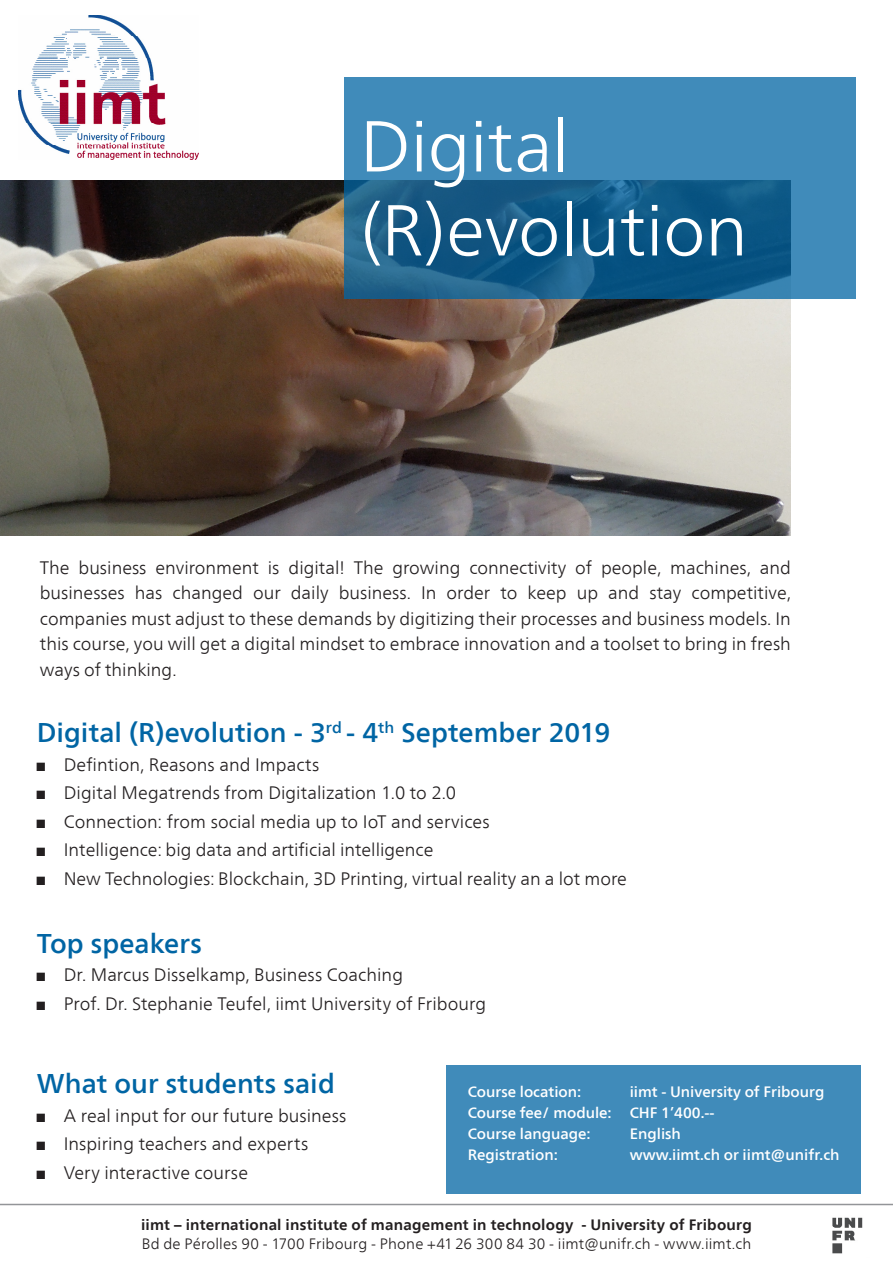
<style>
.page{position:relative;width:893px;height:1263px;background:#fff}
.page>*{position:absolute;margin:0;border:0;box-sizing:border-box;transform-origin:0 0}
.Headline{font:300 72px "Frutiger Neue LT Com";letter-spacing:-.005em;color:#fff}
.Zwischentitel{font:500 27px "Frutiger Neue LT Com";color:#0065a4}
.t1{font:300 18px/25.5px "Frutiger Neue LT Com";color:#231f20;text-align:justify}
.t2{font:500 15px "Frutiger Neue LT Com";color:#fff}
.Lauftext{font:700 15px "Frutiger Neue LT Com";letter-spacing:.015em;color:#231f20}
.Lauftext-2{font:300 15px "Frutiger Neue LT Com";letter-spacing:.01em;color:#231f20}
.s1{font-family:"Arial Narrow";font-weight:400}
</style>
<div class="page">
<img style="left:0;top:181px;width:791px;height:355px">
<img style="left:18px;top:15px;width:181px;height:144px">
<hr style="left:0;top:1204px;width:893px;height:1px;background:#939598">
<img style="left:832px;top:1217px;width:31px;height:37px">
<div style="left:446px;top:1065px;width:415px;height:128px;background:#408bba"></div>
<svg style="left:344px;top:77px;width:512px;height:222px;background:#2a74a1"></svg>
<p class="Headline" style="left:360px;top:103px;width:211px">Digital</p>
<p class="Headline" style="left:360px;top:187px;width:390px">(R)evolution</p>
<p class="t1" style="left:40px;top:554px;width:753px">The business environment is digital! The growing connectivity of people, machines, and businesses has changed our daily business. In order to keep up and stay competitive, companies must adjust to these demands by digitizing their processes and business models. In this course, you will get a digital mindset to embrace innovation and a toolset to bring in fresh ways of thinking.</p>
<p class="Zwischentitel" style="left:37px;top:716px;width:575px">Digital (R)evolution - 3<sup>rd</sup> - 4<sup>th</sup> September 2019</p>
<p class="t1" style="left:37px;top:751px;width:284px"><span class="s1">■</span> Defintion, Reasons and Impacts</p>
<p class="t1" style="left:37px;top:780px;width:421px"><span class="s1">■</span> Digital Megatrends from Digitalization 1.0 to 2.0</p>
<p class="t1" style="left:37px;top:808px;width:454px"><span class="s1">■</span> Connection: from social media up to IoT and services</p>
<p class="t1" style="left:37px;top:837px;width:398px"><span class="s1">■</span> Intelligence: big data and artificial intelligence</p>
<p class="t1" style="left:37px;top:865px;width:592px"><span class="s1">■</span> New Technologies: Blockchain, 3D Printing, virtual reality an a lot more</p>
<p class="Zwischentitel" style="left:37px;top:927px;width:167px">Top speakers</p>
<p class="t1" style="left:37px;top:962px;width:368px"><span class="s1">■</span> Dr. Marcus Disselkamp, Business Coaching</p>
<p class="t1" style="left:37px;top:990px;width:451px"><span class="s1">■</span> Prof. Dr. Stephanie Teufel, iimt University of Fribourg</p>
<p class="Zwischentitel" style="left:37px;top:1067px;width:300px">What our students said</p>
<p class="t1" style="left:37px;top:1102px;width:311px"><span class="s1">■</span> A real input for our future business</p>
<p class="t1" style="left:37px;top:1131px;width:273px"><span class="s1">■</span> Inspiring teachers and experts</p>
<p class="t1" style="left:37px;top:1159px;width:213px"><span class="s1">■</span> Very interactive course</p>
<p class="t2" style="left:468px;top:1082px;width:115px">Course location:</p>
<p class="t2" style="left:630px;top:1082px;width:196px">iimt - University of Fribourg</p>
<p class="t2" style="left:468px;top:1103px;width:248px">Course fee/ module: CHF 1’400.--</p>
<p class="t2" style="left:468px;top:1124px;width:124px">Course language:</p>
<p class="t2" style="left:630px;top:1124px;width:53px">English</p>
<p class="t2" style="left:468px;top:1145px;width:92px">Registration:</p>
<p class="t2" style="left:630px;top:1145px;width:211px">www.iimt.ch or iimt@unifr.ch</p>
<p class="Lauftext" style="left:141px;top:1215px;width:612px">iimt – international institute of management in technology - University of Fribourg</p>
<p class="Lauftext-2" style="left:142px;top:1235px;width:611px">Bd de Pérolles 90 - 1700 Fribourg - Phone +41 26 300 84 30 - iimt@unifr.ch - www.iimt.ch</p>
</div>
